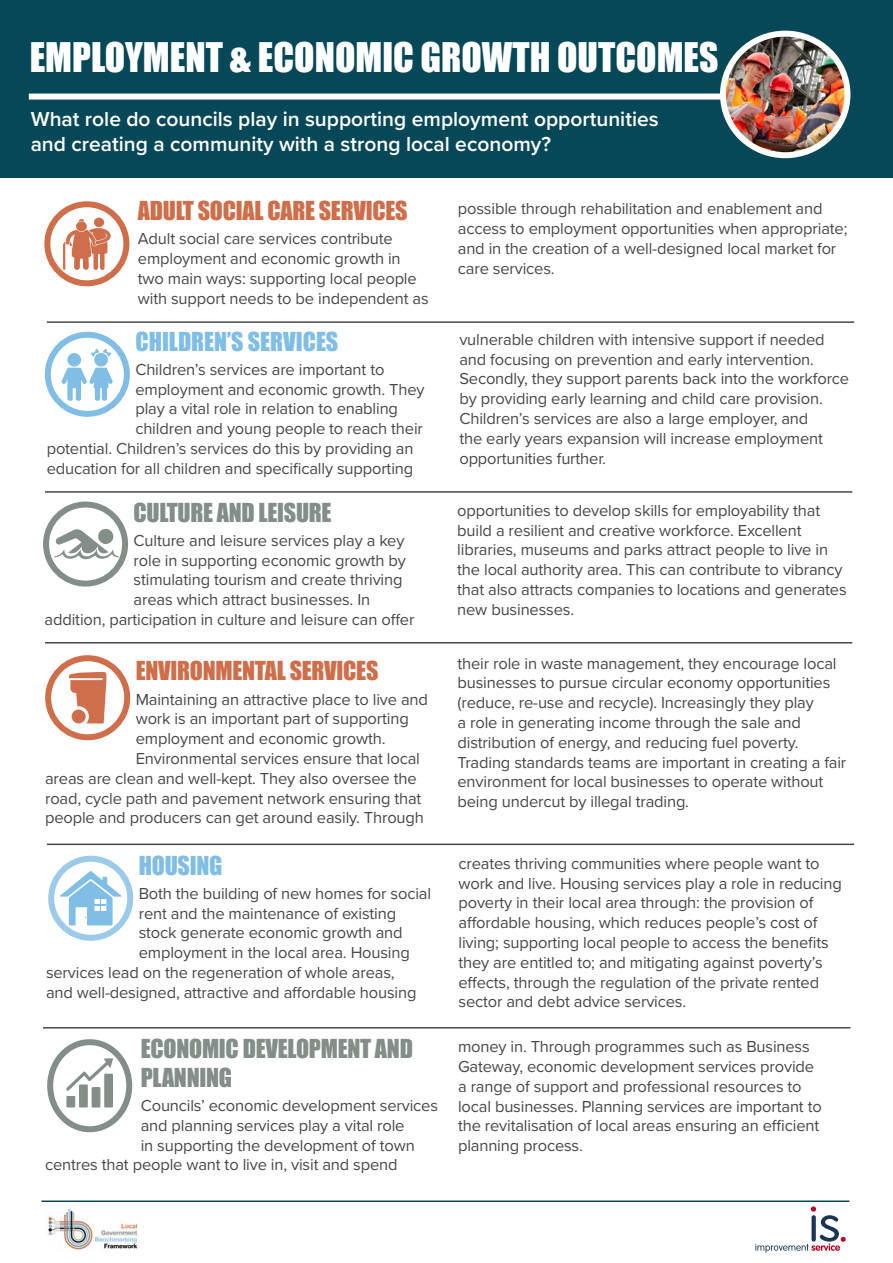
<style>
.page{position:relative;width:893px;height:1263px;background:#fff}
.page>*{position:absolute;margin:0;border:0;box-sizing:border-box;transform-origin:0 0}
.t1{font:37.5px "Impact";color:#fff}
.body_text{font:24px/28.8px "Impact";letter-spacing:-.01em;color:#838e89}
.body_text-2{font:24px "Impact";letter-spacing:-.01em;color:#cf6e4a}
.body_text-3{font:24px "Impact";color:#81bee6}
.t2{font:600 21px/25.2px "Proxima Nova";color:#fff}
.body_text-4{font:16.5px/19.8px "Proxima Nova";letter-spacing:-.01em;color:#484848}
</style>
<div class="page">
<div style="left:0;top:0;width:893px;height:177px;background:#064858"></div>
<div style="left:29px;top:94px;width:731px;height:6px;background:#fff"></div>
<img style="left:723px;top:34px;width:124px;height:121px">
<div style="left:720px;top:31px;width:130px;height:127px;border:6px solid #fff;border-radius:50%"></div>
<hr style="left:41px;top:1200px;width:808px;height:2px;background:#064858">
<svg style="left:755px;top:1206px;width:91px;height:47px"></svg>
<img style="left:46px;top:1208px;width:92px;height:43px">
<hr style="left:47px;top:321px;width:807px;height:2px;background:#484848">
<hr style="left:45px;top:491px;width:807px;height:2px;background:#484848">
<hr style="left:45px;top:642px;width:807px;height:1px;background:#484848">
<hr style="left:47px;top:843px;width:807px;height:2px;background:#484848">
<hr style="left:43px;top:1027px;width:807px;height:1px;background:#484848">
<svg style="left:47px;top:204px;width:79px;height:79px"></svg>
<div style="left:44px;top:201px;width:85px;height:85px;border:6px solid #cf6e4a;border-radius:50%"></div>
<svg style="left:63px;top:217px;width:48px;height:53px"></svg>
<svg style="left:46px;top:504px;width:79px;height:80px"></svg>
<div style="left:43px;top:501px;width:85px;height:86px;border:6px solid #838e89;border-radius:50%"></div>
<svg style="left:54px;top:528px;width:65px;height:31px"></svg>
<svg style="left:48px;top:658px;width:79px;height:79px"></svg>
<div style="left:45px;top:655px;width:85px;height:85px;border:6px solid #cf6e4a;border-radius:50%"></div>
<svg style="left:69px;top:671px;width:37px;height:52px"></svg>
<svg style="left:51px;top:859px;width:79px;height:79px"></svg>
<div style="left:48px;top:856px;width:85px;height:85px;border:6px solid #9ccaeb;border-radius:50%"></div>
<svg style="left:60px;top:871px;width:62px;height:54px"></svg>
<svg style="left:50px;top:1042px;width:79px;height:87px"></svg>
<div style="left:47px;top:1039px;width:85px;height:93px;border:6px solid #838e89;border-radius:50%"></div>
<div style="left:104px;top:1074px;width:9px;height:33px;background:#838e89"></div>
<div style="left:79px;top:1084px;width:9px;height:23px;background:#838e89"></div>
<div style="left:92px;top:1087px;width:8px;height:20px;background:#838e89"></div>
<div style="left:66px;top:1096px;width:9px;height:11px;background:#838e89"></div>
<svg style="left:66px;top:1058px;width:47px;height:33px"></svg>
<svg style="left:48px;top:335px;width:79px;height:79px"></svg>
<div style="left:45px;top:332px;width:85px;height:85px;border:6px solid #81bee6;border-radius:50%"></div>
<svg style="left:61px;top:347px;width:53px;height:55px"></svg>
<p class="t1" style="left:30px;top:28px;width:690px">EMPLOYMENT &amp; ECONOMIC GROWTH OUTCOMES</p>
<p class="t2" style="left:31px;top:106px;width:629px">What role do councils play in supporting employment opportunities and creating a community with a strong local economy?</p>
<p class="body_text-2" style="left:138px;top:192px;width:271px">ADULT SOCIAL CARE SERVICES</p>
<p class="body_text-4" style="left:138px;top:228px;width:292px">Adult social care services contribute employment and economic growth in two main ways: supporting local people with support needs to be independent as</p>
<p class="body_text-3" style="left:135px;top:323px;width:204px">CHILDREN’S SERVICES</p>
<p class="body_text-4" style="left:135px;top:359px;width:251px">Children’s services are important to</p>
<p class="body_text-4" style="left:135px;top:378px;width:291px">employment and economic growth. They</p>
<p class="body_text-4" style="left:135px;top:398px;width:264px">play a vital role in relation to enabling</p>
<p class="body_text-4" style="left:135px;top:418px;width:289px">children and young people to reach their</p>
<p class="body_text-4" style="left:47px;top:438px;width:368px">potential. Children’s services do this by providing an</p>
<p class="body_text-4" style="left:47px;top:458px;width:368px">education for all children and specifically supporting</p>
<p class="body_text" style="left:134px;top:497px;width:199px">CULTURE AND LEISURE</p>
<p class="body_text-4" style="left:134px;top:530px;width:272px">Culture and leisure services play a key</p>
<p class="body_text-4" style="left:134px;top:549px;width:274px">role in supporting economic growth by</p>
<p class="body_text-4" style="left:134px;top:569px;width:270px">stimulating tourism and create thriving</p>
<p class="body_text-4" style="left:134px;top:589px;width:238px">areas which attract businesses. In</p>
<p class="body_text-4" style="left:45px;top:609px;width:371px">addition, participation in culture and leisure can offer</p>
<p class="body_text-2" style="left:136px;top:652px;width:244px">ENVIRONMENTAL SERVICES</p>
<p class="body_text-4" style="left:136px;top:688px;width:294px">Maintaining an attractive place to live and</p>
<p class="body_text-4" style="left:136px;top:708px;width:275px">work is an important part of supporting</p>
<p class="body_text-4" style="left:136px;top:728px;width:251px">employment and economic growth.</p>
<p class="body_text-4" style="left:136px;top:748px;width:286px">Environmental services ensure that local</p>
<p class="body_text-4" style="left:45px;top:768px;width:373px">areas are clean and well-kept. They also oversee the</p>
<p class="body_text-4" style="left:45px;top:787px;width:378px">road, cycle path and pavement network ensuring that</p>
<p class="body_text-4" style="left:45px;top:807px;width:380px">people and producers can get around easily. Through</p>
<p class="body_text-3" style="left:139px;top:847px;width:85px">HOUSING</p>
<p class="body_text-4" style="left:139px;top:883px;width:294px">Both the building of new homes for social</p>
<p class="body_text-4" style="left:139px;top:902px;width:259px">rent and the maintenance of existing</p>
<p class="body_text-4" style="left:139px;top:922px;width:265px">stock generate economic growth and</p>
<p class="body_text-4" style="left:139px;top:942px;width:273px">employment in the local area. Housing</p>
<p class="body_text-4" style="left:46px;top:962px;width:350px">services lead on the regeneration of whole areas,</p>
<p class="body_text-4" style="left:46px;top:982px;width:372px">and well-designed, attractive and affordable housing</p>
<p class="body_text" style="left:141px;top:1034px;width:274px">ECONOMIC DEVELOPMENT AND<br>PLANNING</p>
<p class="body_text-4" style="left:141px;top:1095px;width:299px">Councils’ economic development services</p>
<p class="body_text-4" style="left:141px;top:1115px;width:265px">and planning services play a vital role</p>
<p class="body_text-4" style="left:141px;top:1134px;width:276px">in supporting the development of town</p>
<p class="body_text-4" style="left:45px;top:1154px;width:354px">centres that people want to live in, visit and spend</p>
<p class="body_text-4" style="left:458px;top:198px;width:391px">possible through rehabilitation and enablement and access to employment opportunities when appropriate; and in the creation of a well-designed local market for care services.</p>
<p class="body_text-4" style="left:459px;top:329px;width:391px">vulnerable children with intensive support if needed and focusing on prevention and early intervention.<br>Secondly, they support parents back into the workforce by providing early learning and child care provision.<br>Children’s services are also a large employer, and<br>the early years expansion will increase employment opportunities further.</p>
<p class="body_text-4" style="left:457px;top:500px;width:391px">opportunities to develop skills for employability that build a resilient and creative workforce. Excellent libraries, museums and parks attract people to live in the local authority area. This can contribute to vibrancy that also attracts companies to locations and generates new businesses.</p>
<p class="body_text-4" style="left:457px;top:652px;width:390px">their role in waste management, they encourage local businesses to pursue circular economy opportunities (reduce, re-use and recycle). Increasingly they play<br>a role in generating income through the sale and distribution of energy, and reducing fuel poverty.<br>Trading standards teams are important in creating a fair environment for local businesses to operate without being undercut by illegal trading.</p>
<p class="body_text-4" style="left:458px;top:853px;width:385px">creates thriving communities where people want to work and live. Housing services play a role in reducing poverty in their local area through: the provision of affordable housing, which reduces people’s cost of living; supporting local people to access the benefits they are entitled to; and mitigating against poverty’s effects, through the regulation of the private rented sector and debt advice services.</p>
<p class="body_text-4" style="left:458px;top:1036px;width:365px">money in. Through programmes such as Business Gateway, economic development services provide a range of support and professional resources to local businesses. Planning services are important to the revitalisation of local areas ensuring an efficient planning process.</p>
</div>
